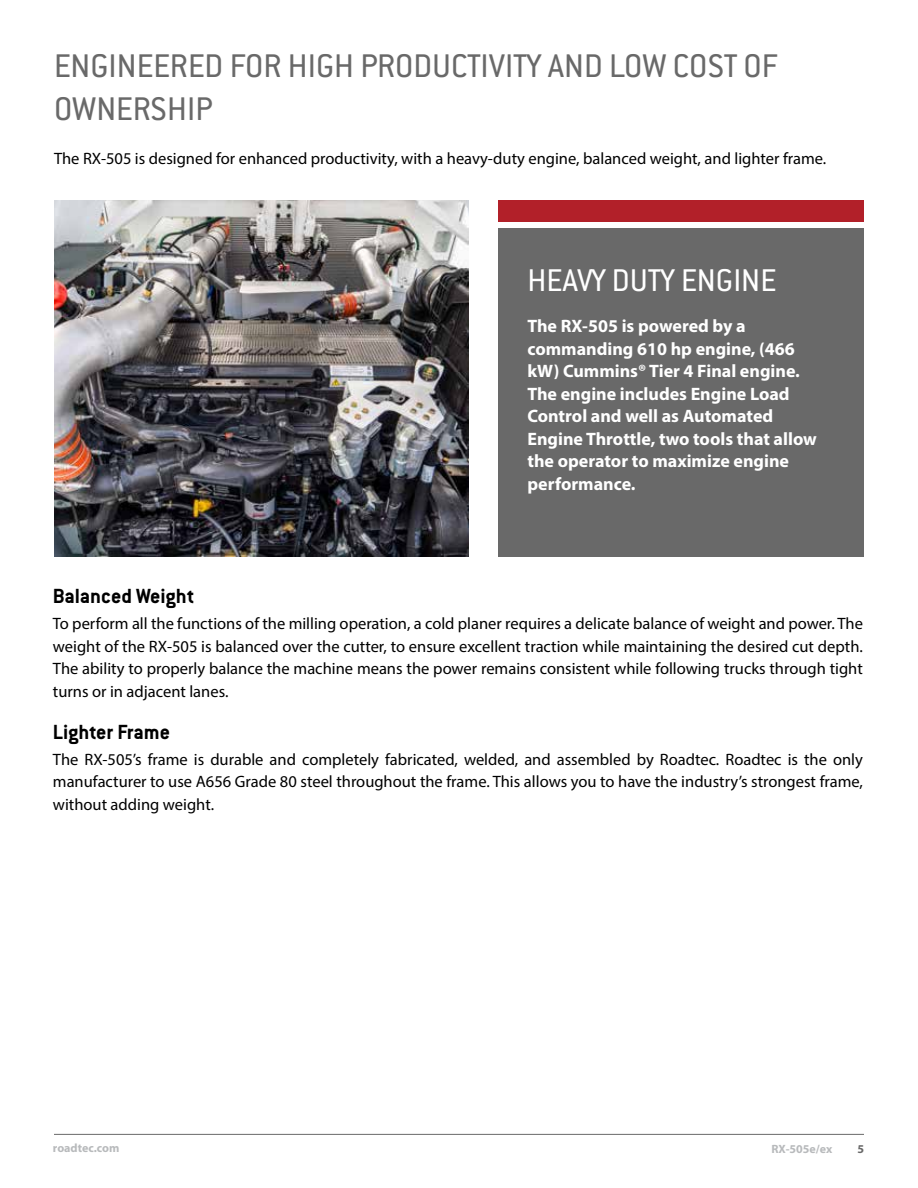
<style>
.page{position:relative;width:918px;height:1188px;background:#fff}
.page>*{position:absolute;margin:0;border:0;box-sizing:border-box;transform-origin:0 0}
.t1{font:36px/43.2px "Conduit ITC Std";color:#696969}
.t2{font:34.5px "Conduit ITC Std";color:#fff}
.t3{font:700 22.5px "Conduit ITC Std";color:#000}
.t4{font:700 18px/22.5px "Myriad Pro";color:#fff}
.t5{font:16.5px/22.5px "Myriad Pro";color:#000;text-align:justify}
.t6{font:700 12px "Myriad Pro";color:#b8babc}
.t7{font:700 12px "Myriad Pro";color:#696969}
</style>
<div class="page">
<hr style="left:54px;top:1134px;width:810px;height:1px;background:#696969">
<img style="left:54px;top:201px;width:414px;height:356px">
<div style="left:499px;top:228px;width:365px;height:329px;background:#696969"></div>
<div style="left:499px;top:201px;width:365px;height:21px;background:#b22029"></div>
<h1 class="t1" style="left:54px;top:46px;width:725px">ENGINEERED FOR HIGH PRODUCTIVITY AND LOW COST OF<br>OWNERSHIP</h1>
<p class="t5" style="left:54px;top:148px;width:774px">The RX-505 is designed for enhanced productivity, with a heavy-duty engine, balanced weight, and lighter frame.</p>
<h2 class="t2" style="left:527px;top:265px;width:250px">HEAVY DUTY ENGINE</h2>
<p class="t4" style="left:527px;top:317px;width:291px">The RX-505 is powered by a commanding 610 hp engine, (466 kW) Cummins® Tier 4 Final engine.<br>The engine includes Engine Load<br>Control and well as Automated<br>Engine Throttle, two tools that allow the operator to maximize engine performance.</p>
<h3 class="t3" style="left:53px;top:588px;width:143px">Balanced Weight</h3>
<p class="t5" style="left:53px;top:614px;width:812px">To perform all the functions of the milling operation, a cold planer requires a delicate balance of weight and power. The weight of the RX-505 is balanced over the cutter, to ensure excellent traction while maintaining the desired cut depth.<br>The ability to properly balance the machine means the power remains consistent while following trucks through tight turns or in adjacent lanes.</p>
<h3 class="t3" style="left:53px;top:724px;width:119px">Lighter Frame</h3>
<p class="t5" style="left:53px;top:749px;width:812px">The RX-505’s frame is durable and completely fabricated, welded, and assembled by Roadtec. Roadtec is the only manufacturer to use A656 Grade 80 steel throughout the frame. This allows you to have the industry’s strongest frame, without adding weight.</p>
<p class="t6" style="left:53px;top:1141px;width:68px">roadtec.com</p>
<p class="t6" style="left:771px;top:1142px;width:62px">RX-505e/ex</p>
<p class="t7" style="left:857px;top:1144px;width:8px">5</p>
</div>
